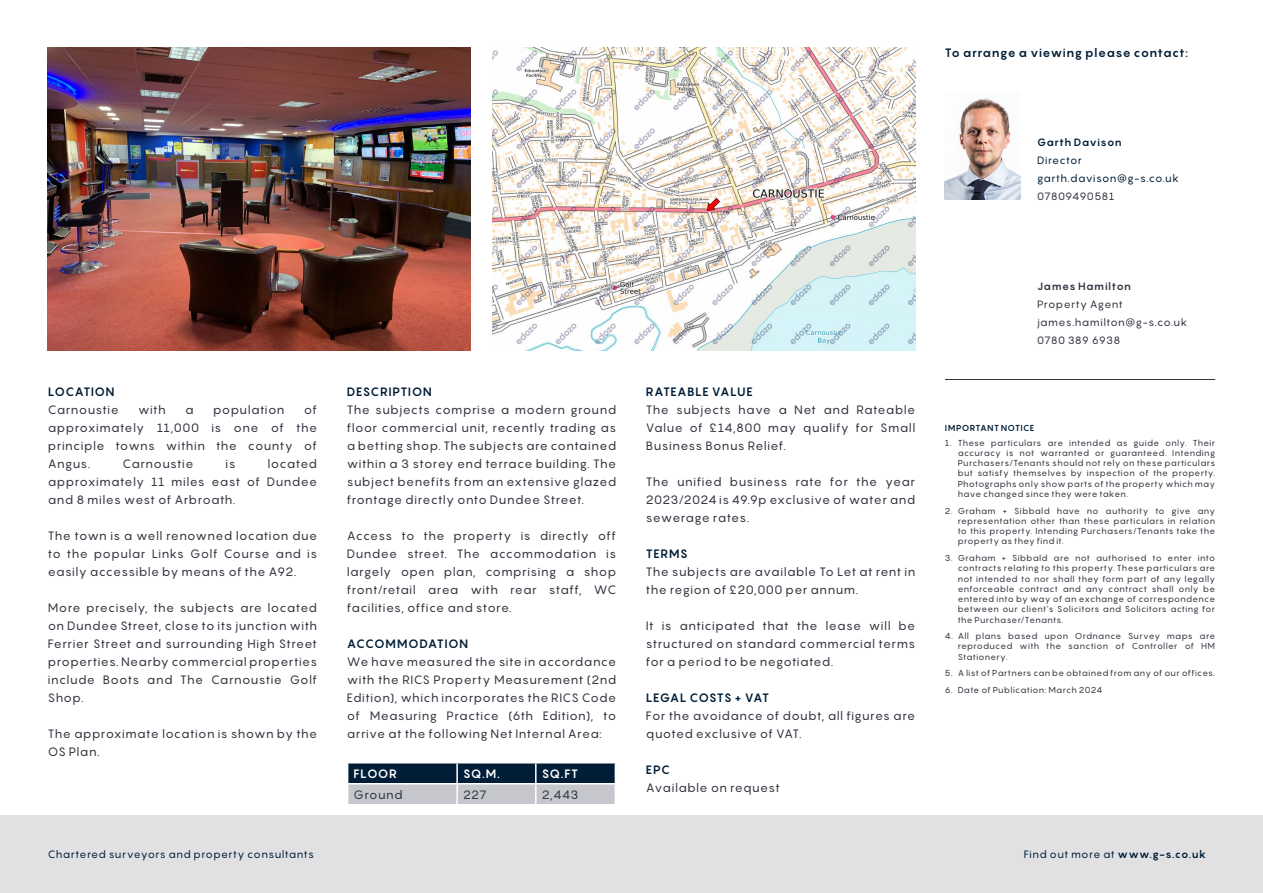
<style>
.page{position:relative;width:1263px;height:893px;background:#fff}
.page>*{position:absolute;margin:0;border:0;box-sizing:border-box;transform-origin:0 0}
._5_text{font:12px/18px "Pangram";letter-spacing:.035em;color:#30343e;text-align:justify}
._6_heads{font:700 12px "Pangram";letter-spacing:.035em;color:#001e37}
._6_heads-2{font:700 12px "Pangram";letter-spacing:.02em;color:#fff}
.Paragraph_Style_4{font:10.5px "Pangram";letter-spacing:.04em;color:#001e37}
._5_text-2{font:10.5px "Pangram";letter-spacing:.035em;color:#30343e}
._5_text-3{font:700 10.5px "Pangram";letter-spacing:.055em;color:#30343e}
.Paragraph_Style_4-2{font:700 10.5px "Pangram";letter-spacing:.04em;color:#001e37}
.t1{font:8.55px/10.2px "Pangram";letter-spacing:.04em;color:#30343e;text-align:justify}
.t2{font:700 8.55px "Pangram";letter-spacing:.035em;color:#001e37}
.s1{font-weight:700}
</style>
<div class="page">
<svg style="left:347px;top:763px;width:269px;height:41px;background:#6d7c8a"></svg>
<img style="left:493px;top:48px;width:422px;height:303px">
<img style="left:48px;top:48px;width:422px;height:303px">
<hr style="left:945px;top:379px;width:270px;height:1px;background:#30343e">
<div style="left:0;top:815px;width:1263px;height:78px;background:#e1e1e3"></div>
<img style="left:945px;top:98px;width:76px;height:102px">
<p class="_6_heads" style="left:945px;top:45px;width:245px">To arrange a viewing please contact:</p>
<p class="Paragraph_Style_4-2" style="left:1037px;top:135px;width:86px">Garth Davison</p>
<p class="Paragraph_Style_4" style="left:1037px;top:153px;width:46px">Director</p>
<p class="Paragraph_Style_4" style="left:1037px;top:171px;width:143px">garth.davison@g-s.co.uk</p>
<p class="_5_text-2" style="left:1037px;top:189px;width:79px">07809490581</p>
<p class="_6_heads" style="left:48px;top:384px;width:68px">LOCATION</p>
<p class="_5_text" style="left:48px;top:400px;width:72px">Carnoustie</p>
<p class="_5_text" style="left:138px;top:400px;width:29px">with</p>
<p class="_5_text" style="left:185px;top:400px;width:10px">a</p>
<p class="_5_text" style="left:213px;top:400px;width:73px">population</p>
<p class="_5_text" style="left:48px;top:400px;width:271px;text-indent:256px">of approximately 11,000 is one of the principle towns within the county of Angus.</p>
<p class="_5_text" style="left:48px;top:454px;width:271px;text-indent:220px">located approximately 11 miles east of Dundee and 8 miles west of Arbroath.</p>
<p class="_5_text" style="left:48px;top:526px;width:271px">The town is a well renowned location due to the popular Links Golf Course and is easily accessible by means of the A92.</p>
<p class="_5_text" style="left:48px;top:598px;width:271px">More precisely, the subjects are located on Dundee Street, close to its junction with Ferrier Street and surrounding High Street properties. Nearby commercial properties include Boots and The Carnoustie Golf Shop.</p>
<p class="_5_text" style="left:48px;top:724px;width:271px">The approximate location is shown by the<br>OS Plan.</p>
<p class="_5_text" style="left:123px;top:454px;width:72px">Carnoustie</p>
<p class="_5_text" style="left:226px;top:454px;width:11px">is</p>
<p class="_6_heads" style="left:347px;top:384px;width:86px">DESCRIPTION</p>
<p class="_5_text" style="left:347px;top:400px;width:271px">The subjects comprise a modern ground floor commercial unit, recently trading as a betting shop. The subjects are contained within a 3 storey end terrace building. The subject benefits from an extensive glazed frontage directly onto Dundee Street.</p>
<p class="_5_text" style="left:347px;top:526px;width:271px">Access to the property is directly off Dundee street. The accommodation is largely open plan, comprising a shop front/retail area with rear staff, WC facilities, office and store.</p>
<p class="_6_heads" style="left:347px;top:636px;width:123px">ACCOMMODATION</p>
<p class="_5_text" style="left:347px;top:652px;width:271px">We have measured the site in accordance with the RICS Property Measurement (2nd Edition), which incorporates the RICS Code of Measuring Practice (6th Edition), to arrive at the following Net Internal Area:</p>
<p class="_6_heads-2" style="left:354px;top:766px;width:45px">FLOOR</p>
<p class="_6_heads-2" style="left:463px;top:766px;width:38px">SQ.M.</p>
<p class="_6_heads-2" style="left:542px;top:766px;width:38px">SQ.FT</p>
<p class="_5_text" style="left:354px;top:785px;width:50px">Ground</p>
<p class="_5_text" style="left:463px;top:785px;width:25px">227</p>
<p class="_5_text" style="left:542px;top:785px;width:38px">2,443</p>
<p class="_6_heads" style="left:646px;top:384px;width:108px">RATEABLE VALUE</p>
<p class="_5_text" style="left:646px;top:400px;width:271px">The subjects have a Net and Rateable Value of £14,800 may qualify for Small Business Bonus Relief.</p>
<p class="_5_text" style="left:646px;top:472px;width:271px">The unified business rate for the year 2023/2024 is 49.9p exclusive of water and sewerage rates.</p>
<p class="_6_heads" style="left:646px;top:546px;width:43px">TERMS</p>
<p class="_5_text" style="left:646px;top:562px;width:271px">The subjects are available To Let at rent in the region of £20,000 per annum.</p>
<p class="_5_text" style="left:646px;top:616px;width:271px">It is anticipated that the lease will be structured on standard commercial terms for a period to be negotiated.</p>
<p class="_6_heads" style="left:646px;top:690px;width:125px">LEGAL COSTS + VAT</p>
<p class="_5_text" style="left:646px;top:706px;width:271px">For the avoidance of doubt, all figures are quoted exclusive of VAT.</p>
<p class="_6_heads" style="left:646px;top:762px;width:25px">EPC</p>
<p class="_5_text" style="left:646px;top:778px;width:135px">Available on request</p>
<p class="_5_text-3" style="left:1037px;top:279px;width:95px">James Hamilton</p>
<p class="_5_text-2" style="left:1037px;top:297px;width:87px">Property Agent</p>
<p class="_5_text-2" style="left:1037px;top:315px;width:152px">james.hamilton@g-s.co.uk</p>
<p class="_5_text-2" style="left:1037px;top:333px;width:85px">0780 389 6938</p>
<p class="t2" style="left:945px;top:422px;width:91px">IMPORTANT NOTICE</p>
<p class="t1" style="left:958px;top:437px;width:259px;text-indent:-13px">1. These particulars are intended as guide only. Their accuracy is not warranted or guaranteed. Intending Purchasers/Tenants should not rely on these particulars but satisfy themselves by inspection of the property.<br>Photographs only show parts of the property which may have changed since they were taken.</p>
<p class="t1" style="left:958px;top:505px;width:259px;text-indent:-13px">2. Graham + Sibbald have no authority to give any representation other than these particulars in relation to this property. Intending Purchasers/Tenants take the property as they find it.</p>
<p class="t1" style="left:958px;top:553px;width:259px;text-indent:-13px">3. Graham + Sibbald are not authorised to enter into contracts relating to this property. These particulars are not intended to nor shall they form part of any legally enforceable contract and any contract shall only be entered into by way of an exchange of correspondence between our client’s Solicitors and Solicitors acting for the Purchaser/Tenants.</p>
<p class="t1" style="left:958px;top:631px;width:259px;text-indent:-13px">4. All plans based upon Ordnance Survey maps are reproduced with the sanction of Controller of HM Stationery.</p>
<p class="t1" style="left:945px;top:668px;width:272px">5. A list of Partners can be obtained from any of our offices.</p>
<p class="t1" style="left:945px;top:685px;width:159px">6. Date of Publication: March 2024</p>
<p class="Paragraph_Style_4" style="left:48px;top:848px;width:268px">Chartered surveyors and property consultants</p>
<p class="Paragraph_Style_4" style="left:1024px;top:848px;width:184px">Find out more at <span class="s1">www.g-s.co.uk</span></p>
</div>
